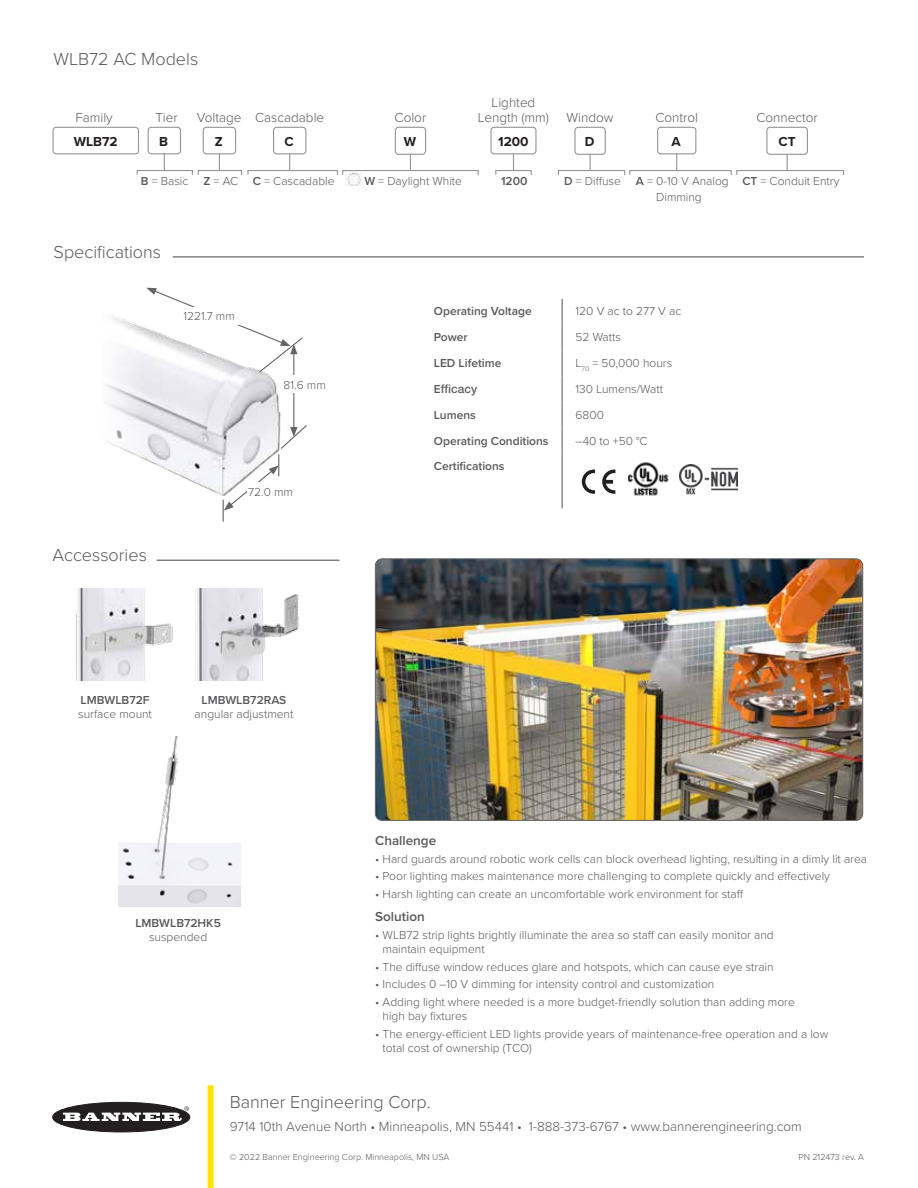
<style>
.page{position:relative;width:918px;height:1188px;background:#fff}
.page>*{position:absolute;margin:0;border:0;box-sizing:border-box;transform-origin:0 0}
.t1{font:300 18px "Proxima Nova";color:#58595b}
.t2{font:300 13.5px/15px "Proxima Nova";color:#58595b;text-align:center}
.t3{font:700 13.5px "Proxima Nova";color:#231f20}
.t4{font:600 13.5px "Proxima Nova";color:#58595b}
.t5{font:300 12px/14.4px "Proxima Nova";color:#58595b}
.t6{font:600 12px "Proxima Nova";color:#58595b}
.t7{font:500 12px "Helvetica Neue LT Pro";color:#636466}
.t8{font:300 9px "Proxima Nova";color:#58595b}
.s1{font-weight:600}
.s2{font-family:"Proxima Nova";font-weight:600;color:#58595b}
</style>
<div class="page">
<div style="left:53px;top:1102px;width:137px;height:30px;background:#231f20;border-radius:50%"></div>
<div style="left:52px;top:1102px;width:138px;height:30px;border:1px solid #231f20;border-radius:50%"></div>
<svg style="left:63px;top:1106px;width:126px;height:15px"></svg>
<div style="left:208px;top:1085px;width:6px;height:103px;background:#ffe300"></div>
<hr style="left:173px;top:256px;width:691px;height:1px;background:#58595b">
<hr style="left:157px;top:560px;width:182px;height:1px;background:#58595b">
<svg style="left:787px;top:155px;width:1px;height:15px"></svg>
<div style="left:736px;top:170px;width:108px;height:6px;border:1px solid #939598"></div>
<div style="left:629px;top:170px;width:103px;height:6px;border:1px solid #939598"></div>
<svg style="left:676px;top:154px;width:1px;height:17px"></svg>
<div style="left:495px;top:170px;width:37px;height:6px;border:1px solid #939598"></div>
<svg style="left:513px;top:154px;width:1px;height:17px"></svg>
<div style="left:137px;top:170px;width:56px;height:6px;border:1px solid #939598"></div>
<div style="left:247px;top:170px;width:91px;height:6px;border:1px solid #939598"></div>
<div style="left:198px;top:170px;width:44px;height:6px;border:1px solid #939598"></div>
<svg style="left:164px;top:154px;width:1px;height:17px"></svg>
<svg style="left:289px;top:154px;width:1px;height:17px"></svg>
<svg style="left:219px;top:154px;width:1px;height:17px"></svg>
<div style="left:52px;top:127px;width:87px;height:27px;border:1px solid #939598;border-radius:3px"></div>
<div style="left:766px;top:127px;width:42px;height:28px;border:1px solid #939598;border-radius:3px"></div>
<div style="left:657px;top:127px;width:39px;height:27px;border:1px solid #939598;border-radius:3px"></div>
<div style="left:490px;top:127px;width:47px;height:27px;border:1px solid #939598;border-radius:3px"></div>
<div style="left:148px;top:127px;width:33px;height:27px;border:1px solid #939598;border-radius:3px"></div>
<div style="left:273px;top:127px;width:33px;height:27px;border:1px solid #939598;border-radius:3px"></div>
<div style="left:203px;top:127px;width:33px;height:27px;border:1px solid #939598;border-radius:3px"></div>
<hr style="left:410px;top:134px;width:1px;height:36px;background:#939598">
<hr style="left:590px;top:134px;width:1px;height:37px;background:#939598">
<div style="left:395px;top:127px;width:31px;height:27px;background:#fff;border-radius:3px"></div>
<div style="left:395px;top:127px;width:31px;height:28px;border:1px solid #939598;border-radius:3px"></div>
<div style="left:575px;top:127px;width:30px;height:27px;background:#fff;border-radius:3px"></div>
<div style="left:574px;top:127px;width:32px;height:28px;border:1px solid #939598;border-radius:3px"></div>
<div style="left:342px;top:170px;width:137px;height:6px;border:1px solid #939598"></div>
<div style="left:558px;top:170px;width:67px;height:6px;border:1px solid #939598"></div>
<img style="left:346px;top:173px;width:15px;height:13px">
<svg style="left:562px;top:299px;width:1px;height:155px"></svg>
<hr style="left:562px;top:454px;width:1px;height:55px;background:#636466">
<svg style="left:582px;top:470px;width:13px;height:24px"></svg>
<svg style="left:602px;top:470px;width:13px;height:24px"></svg>
<img style="left:629px;top:462px;width:40px;height:34px">
<img style="left:145px;top:328px;width:150px;height:194px">
<svg style="left:105px;top:316px;width:40px;height:144px"></svg>
<hr style="left:293px;top:352px;width:1px;height:77px;background:#636466">
<svg style="left:223px;top:424px;width:84px;height:98px"></svg>
<svg style="left:146px;top:288px;width:157px;height:86px"></svg>
<div style="left:283px;top:375px;width:44px;height:17px;background:#fff"></div>
<div style="left:176px;top:307px;width:67px;height:17px;background:#fff"></div>
<div style="left:247px;top:483px;width:47px;height:17px;background:#fff"></div>
<img style="left:679px;top:464px;width:58px;height:31px">
<img style="left:76px;top:589px;width:97px;height:91px">
<img style="left:195px;top:589px;width:104px;height:92px">
<img style="left:119px;top:737px;width:121px;height:169px">
<img style="left:375px;top:559px;width:488px;height:261px">
<div style="left:375px;top:559px;width:488px;height:262px;border:1px solid #636466;border-radius:7px"></div>
<h1 class="t1" style="left:54px;top:45px;width:146px">WLB72 AC Models</h1>
<p class="t2" style="left:75px;top:109px;width:39px">Family</p>
<p class="t3" style="left:74px;top:131px;width:45px">WLB72</p>
<p class="t2" style="left:155px;top:109px;width:24px">Tier</p>
<p class="t2" style="left:197px;top:109px;width:129px">Voltage Cascadable</p>
<p class="t3" style="left:159px;top:131px;width:10px">B</p>
<p class="t3" style="left:215px;top:131px;width:9px">Z</p>
<p class="t3" style="left:284px;top:131px;width:11px">C</p>
<p class="t5" style="left:141px;top:173px;width:49px"><span class="s1">B</span> = Basic</p>
<p class="t5" style="left:204px;top:173px;width:133px"><span class="s1">Z</span> = AC <span class="s1">C</span> = Cascadable</p>
<h1 class="t1" style="left:54px;top:239px;width:109px">Specifications</h1>
<p class="t5" style="left:184px;top:308px;width:53px">1221.7 mm</p>
<p class="t5" style="left:284px;top:377px;width:44px">81.6 mm</p>
<h1 class="t1" style="left:52px;top:542px;width:96px">Accessories</h1>
<p class="t5" style="left:248px;top:484px;width:46px">72.0 mm</p>
<p class="t2" style="left:478px;top:94px;width:73px">Lighted<br>Length (mm)</p>
<p class="t3" style="left:498px;top:131px;width:32px">1200</p>
<p class="t2" style="left:395px;top:109px;width:33px">Color</p>
<p class="t2" style="left:567px;top:109px;width:49px">Window</p>
<p class="t3" style="left:404px;top:132px;width:14px">W</p>
<p class="t3" style="left:585px;top:132px;width:11px">D</p>
<p class="t5" style="left:364px;top:173px;width:99px"><span class="s1">W</span> = Daylight White</p>
<p class="t5" style="left:564px;top:173px;width:58px"><span class="s1">D</span> = Diffuse</p>
<p class="t5" style="left:742px;top:173px;width:99px"><span class="s1">CT</span> = Conduit Entry</p>
<p class="t2" style="left:655px;top:109px;width:44px">Control</p>
<p class="t3" style="left:672px;top:131px;width:11px">A</p>
<p class="t2" style="left:756px;top:109px;width:63px">Connector</p>
<p class="t3" style="left:778px;top:132px;width:19px">CT</p>
<p class="t6" style="left:501px;top:172px;width:28px">1200</p>
<p class="t5" style="left:636px;top:172px;width:94px;line-height:16.5px;text-align:center"><span class="s1">A</span> = 0-10 V Analog<br>Dimming</p>
<p class="t6" style="left:434px;top:302px;width:100px">Operating Voltage</p>
<p class="t5" style="left:576px;top:303px;width:107px">120 V ac to 277 V ac</p>
<p class="t6" style="left:434px;top:328px;width:35px">Power</p>
<p class="t5" style="left:576px;top:329px;width:47px">52 Watts</p>
<p class="t6" style="left:434px;top:354px;width:69px">LED Lifetime</p>
<p class="t5" style="left:576px;top:355px;width:98px">L<sub>70</sub> = 50,000 hours</p>
<p class="t7" style="left:434px;top:381px;width:45px"><span class="s2">E</span>fficacy</p>
<p class="t5" style="left:576px;top:381px;width:89px">130 Lumens/Watt</p>
<p class="t6" style="left:434px;top:406px;width:44px">Lumens</p>
<p class="t5" style="left:576px;top:407px;width:30px">6800</p>
<p class="t6" style="left:434px;top:432px;width:116px">Operating Conditions</p>
<p class="t5" style="left:576px;top:433px;width:74px">–40 to +50 °C</p>
<p class="t6" style="left:434px;top:458px;width:72px">Certifications</p>
<p class="t6" style="left:81px;top:691px;width:70px">LMBWLB72F</p>
<p class="t5" style="left:78px;top:706px;width:75px">surface mount</p>
<p class="t6" style="left:202px;top:691px;width:86px">LMBWLB72RAS</p>
<p class="t5" style="left:195px;top:706px;width:100px">angular adjustment</p>
<p class="t6" style="left:135px;top:914px;width:87px">LMBWLB72HK5</p>
<p class="t5" style="left:149px;top:929px;width:60px">suspended</p>
<p class="t4" style="left:375px;top:831px;width:63px">Challenge</p>
<p class="t5" style="left:375px;top:851px;width:493px">• Hard guards around robotic work cells can block overhead lighting, resulting in a dimly lit area</p>
<p class="t5" style="left:375px;top:869px;width:456px">• Poor lighting makes maintenance more challenging to complete quickly and effectively</p>
<p class="t5" style="left:375px;top:886px;width:370px">• Harsh lighting can create an uncomfortable work environment for staff</p>
<p class="t4" style="left:375px;top:906px;width:51px">Solution</p>
<p class="t5" style="left:383px;top:927px;width:393px;text-indent:-7px">• WLB72 strip lights brightly illuminate the area so staff can easily monitor and maintain equipment</p>
<p class="t5" style="left:375px;top:959px;width:400px">• The diffuse window reduces glare and hotspots, which can cause eye strain</p>
<p class="t5" style="left:375px;top:976px;width:341px">• Includes 0 –10 V dimming for intensity control and customization</p>
<p class="t5" style="left:383px;top:994px;width:414px;text-indent:-7px">• Adding light where needed is a more budget-friendly solution than adding more high bay fixtures</p>
<p class="t5" style="left:383px;top:1026px;width:447px;text-indent:-7px">• The energy-efficient LED lights provide years of maintenance-free operation and a low total cost of ownership (TCO)</p>
<h1 class="t1" style="left:230px;top:1089px;width:202px">Banner Engineering Corp.</h1>
<p class="t2" style="left:230px;top:1118px;width:574px">9714 10th Avenue North • Minneapolis, MN 55441 • 1-888-373-6767 • www.bannerengineering.com</p>
<p class="t8" style="left:230px;top:1150px;width:221px">© 2022 Banner Engineering Corp. Minneapolis, MN USA</p>
<p class="t8" style="left:799px;top:1150px;width:67px">PN 212473 rev. A</p>
</div>
